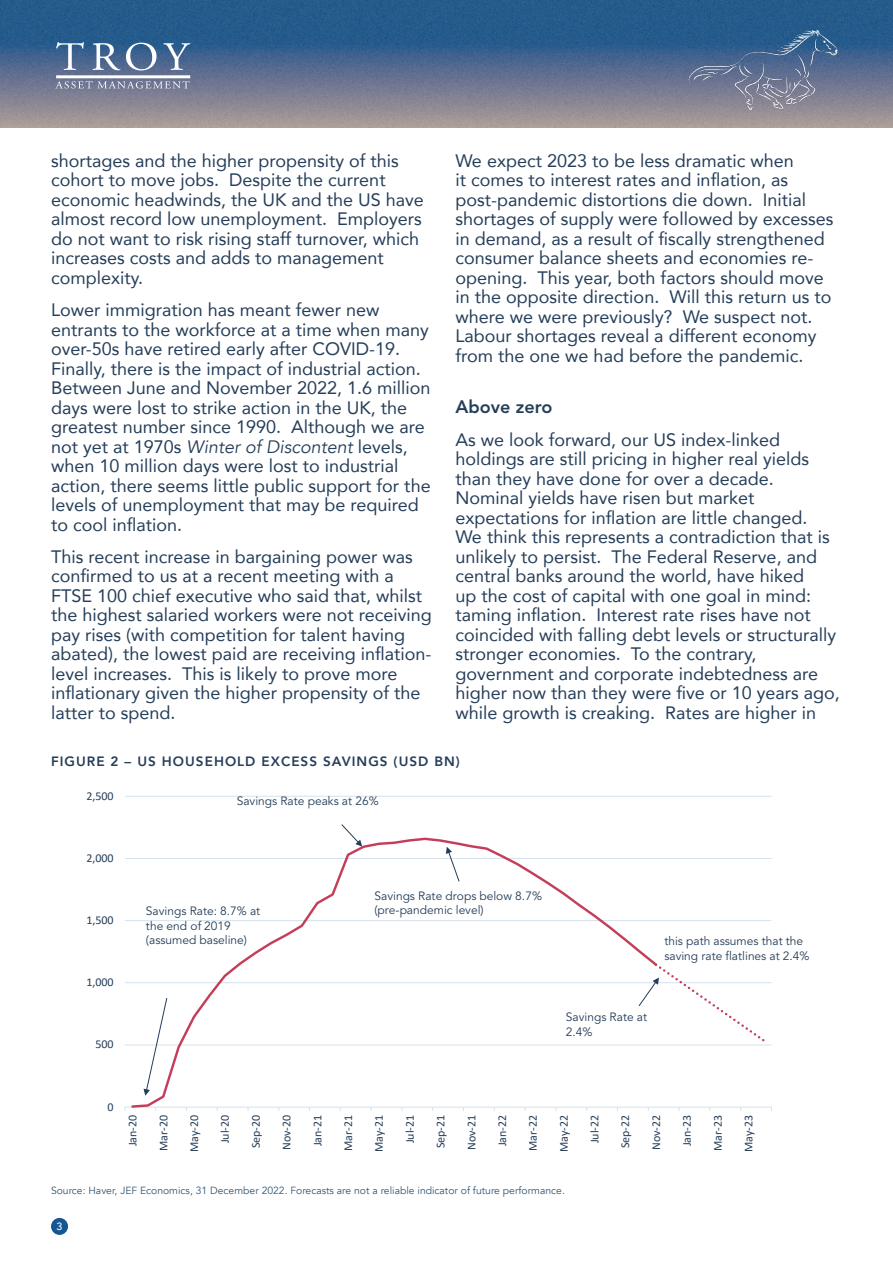
<style>
.page{position:relative;width:893px;height:1263px;background:#fff}
.page>*{position:absolute;margin:0;border:0;box-sizing:border-box;transform-origin:0 0}
.NL_copy{font:18px/19.5px "Avenir";color:#253e59}
.SubHeading_NL{font:800 18px "Avenir LT Std";color:#253e59}
.Chart_heading{font:800 13.5px "Avenir";letter-spacing:.075em;color:#253e59}
.t1{font:12px/14.4px "Avenir LT Std";color:#253e59}
.t2{font:12px "Calibri";letter-spacing:-.005em;color:#253e59}
.t3{font:500 10.5px "Avenir";color:#fff}
.Source_copy{font:10.35px "Avenir";color:#315675}
.s1{font-style:italic}
</style>
<div class="page">
<img style="left:0;top:0;width:893px;height:128px">
<img style="left:689px;top:30px;width:149px;height:80px">
<svg style="left:55px;top:42px;width:135px;height:47px;background:#7589a7"></svg>
<div style="left:51px;top:1218px;width:17px;height:17px;background:#145792;border-radius:50%"></div>
<hr style="left:125px;top:1044px;width:646px;height:1px;background:#d6e2ee">
<hr style="left:125px;top:982px;width:646px;height:1px;background:#d6e2ee">
<hr style="left:125px;top:920px;width:646px;height:1px;background:#d6e2ee">
<hr style="left:125px;top:858px;width:646px;height:1px;background:#d6e2ee">
<hr style="left:125px;top:796px;width:646px;height:1px;background:#d6e2ee">
<hr style="left:125px;top:1107px;width:646px;height:1px;background:#d6e2ee">
<svg style="left:130px;top:837px;width:529px;height:271px"></svg>
<svg style="left:144px;top:997px;width:24px;height:99px"></svg>
<svg style="left:341px;top:824px;width:21px;height:23px"></svg>
<svg style="left:446px;top:847px;width:14px;height:35px"></svg>
<svg style="left:638px;top:961px;width:127px;height:83px"></svg>
<p class="NL_copy" style="left:51px;top:150px;width:374px">shortages and the higher propensity of this cohort to move jobs. Despite the current economic headwinds, the UK and the US have almost record low unemployment. Employers do not want to risk rising staff turnover, which increases costs and adds to management complexity.</p>
<p class="NL_copy" style="left:51px;top:300px;width:381px">Lower immigration has meant fewer new entrants to the workforce at a time when many over-50s have retired early after COVID-19.<br>Finally, there is the impact of industrial action.<br>Between June and November 2022, 1.6 million days were lost to strike action in the UK, the greatest number since 1990. Although we are not yet at 1970s <span class="s1">Winter of Discontent</span> levels, when 10 million days were lost to industrial action, there seems little public support for the levels of unemployment that may be required to cool inflation.</p>
<p class="NL_copy" style="left:51px;top:546px;width:382px">This recent increase in bargaining power was confirmed to us at a recent meeting with a FTSE 100 chief executive who said that, whilst the highest salaried workers were not receiving pay rises (with competition for talent having abated), the lowest paid are receiving inflation&shy;level increases. This is likely to prove more inflationary given the higher propensity of the latter to spend.</p>
<p class="NL_copy" style="left:455px;top:150px;width:379px">We expect 2023 to be less dramatic when<br>it comes to interest rates and inflation, as post-pandemic distortions die down. Initial shortages of supply were followed by excesses in demand, as a result of fiscally strengthened consumer balance sheets and economies re&shy;opening. This year, both factors should move in the opposite direction. Will this return us to where we were previously? We suspect not.<br>Labour shortages reveal a different economy from the one we had before the pandemic.</p>
<p class="SubHeading_NL" style="left:455px;top:396px;width:98px">Above zero</p>
<p class="NL_copy" style="left:455px;top:429px;width:386px">As we look forward, our US index-linked holdings are still pricing in higher real yields than they have done for over a decade.<br>Nominal yields have risen but market expectations for inflation are little changed.<br>We think this represents a contradiction that is unlikely to persist. The Federal Reserve, and central banks around the world, have hiked<br>up the cost of capital with one goal in mind: taming inflation. Interest rate rises have not coincided with falling debt levels or structurally stronger economies. To the contrary, government and corporate indebtedness are higher now than they were five or 10 years ago, while growth is creaking. Rates are higher in</p>
<p class="Chart_heading" style="left:51px;top:751px;width:410px">FIGURE 2 – US HOUSEHOLD EXCESS SAVINGS (USD BN)</p>
<p class="t2" style="left:86px;top:787px;width:29px">2,500</p>
<p class="t2" style="left:86px;top:849px;width:29px">2,000</p>
<p class="t2" style="left:86px;top:912px;width:29px">1,500</p>
<p class="t2" style="left:86px;top:974px;width:29px">1,000</p>
<p class="t2" style="left:96px;top:1036px;width:20px">500</p>
<p class="t1" style="left:237px;top:794px;width:143px">Savings Rate peaks at 26%</p>
<p class="t1" style="left:146px;top:904px;width:116px">Savings Rate: 8.7% at the end of 2019 (assumed baseline)</p>
<p class="t1" style="left:374px;top:889px;width:169px">Savings Rate drops below 8.7% (pre-pandemic level)</p>
<p class="t1" style="left:664px;top:934px;width:147px">this path assumes that the saving rate flatlines at 2.4%</p>
<p class="t1" style="left:566px;top:1010px;width:83px">Savings Rate at<br>2.4%</p>
<p class="t2" style="left:108px;top:1098px;width:8px">0</p>
<p class="t2" style="left:124px;top:1146px;width:33px;rotate:-90deg">Jan-20</p>
<p class="t2" style="left:155px;top:1151px;width:37px;rotate:-90deg">Mar-20</p>
<p class="t2" style="left:186px;top:1152px;width:39px;rotate:-90deg">May-20</p>
<p class="t2" style="left:217px;top:1143px;width:30px;rotate:-90deg">Jul-20</p>
<p class="t2" style="left:247px;top:1148px;width:35px;rotate:-90deg">Sep-20</p>
<p class="t2" style="left:278px;top:1150px;width:37px;rotate:-90deg">Nov-20</p>
<p class="t2" style="left:309px;top:1146px;width:33px;rotate:-90deg">Jan-21</p>
<p class="t2" style="left:340px;top:1151px;width:37px;rotate:-90deg">Mar-21</p>
<p class="t2" style="left:371px;top:1152px;width:39px;rotate:-90deg">May-21</p>
<p class="t2" style="left:401px;top:1143px;width:30px;rotate:-90deg">Jul-21</p>
<p class="t2" style="left:432px;top:1148px;width:35px;rotate:-90deg">Sep-21</p>
<p class="t2" style="left:463px;top:1150px;width:37px;rotate:-90deg">Nov-21</p>
<p class="t2" style="left:494px;top:1146px;width:33px;rotate:-90deg">Jan-22</p>
<p class="t2" style="left:525px;top:1151px;width:37px;rotate:-90deg">Mar-22</p>
<p class="t2" style="left:555px;top:1152px;width:39px;rotate:-90deg">May-22</p>
<p class="t2" style="left:586px;top:1143px;width:30px;rotate:-90deg">Jul-22</p>
<p class="t2" style="left:617px;top:1148px;width:35px;rotate:-90deg">Sep-22</p>
<p class="t2" style="left:648px;top:1150px;width:37px;rotate:-90deg">Nov-22</p>
<p class="t2" style="left:679px;top:1146px;width:33px;rotate:-90deg">Jan-23</p>
<p class="t2" style="left:709px;top:1151px;width:37px;rotate:-90deg">Mar-23</p>
<p class="t2" style="left:740px;top:1152px;width:39px;rotate:-90deg">May-23</p>
<p class="Source_copy" style="left:51px;top:1184px;width:515px">Source: Haver, JEF Economics, 31 December 2022. Forecasts are not a reliable indicator of future performance.</p>
<p class="t3" style="left:57px;top:1217px;width:7px">3</p>
</div>
